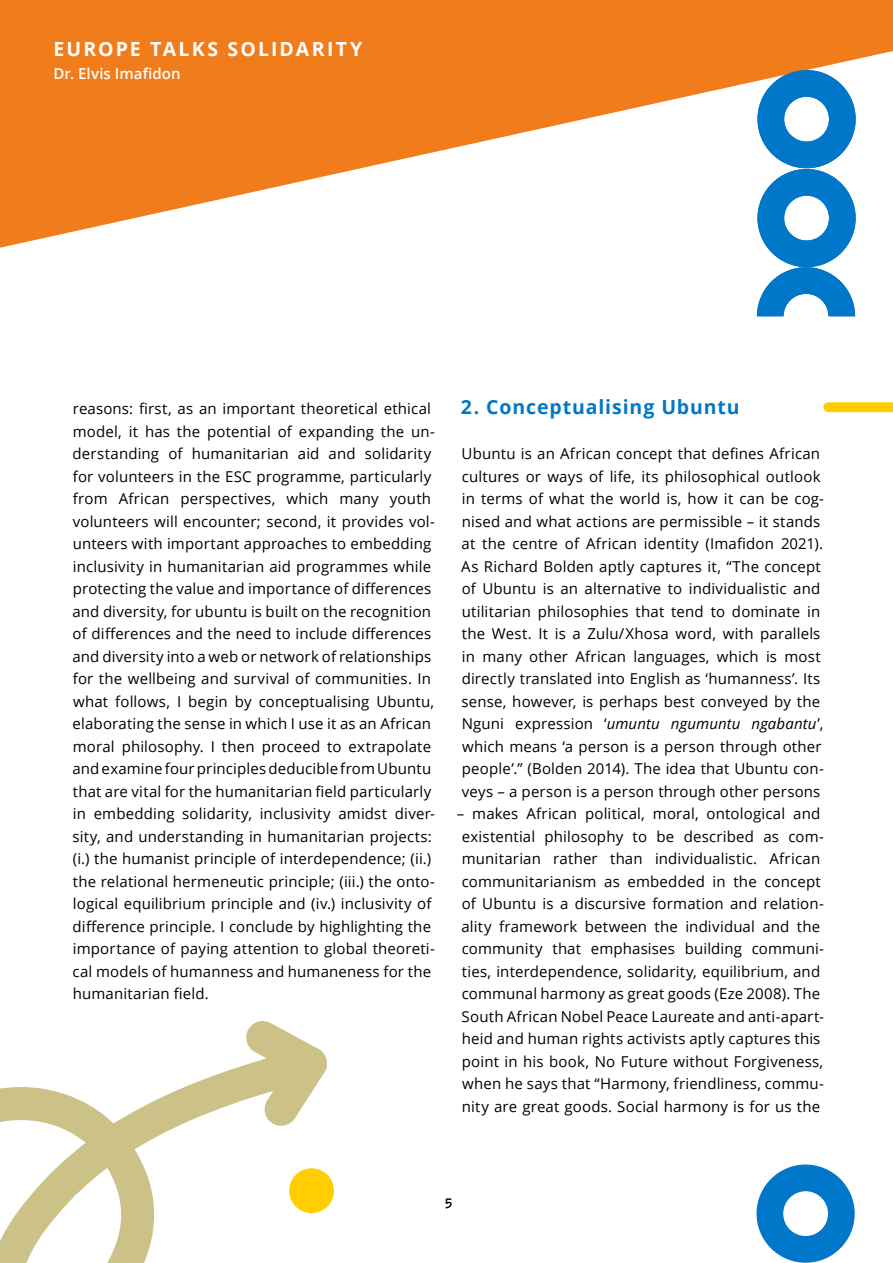
<style>
.page{position:relative;width:893px;height:1263px;background:#fff}
.page>*{position:absolute;margin:0;border:0;box-sizing:border-box;transform-origin:0 0}
.Fließtext{font:700 19.5px "Open Sans";letter-spacing:.045em;color:#0077c8}
.t1{font:700 19.5px "Open Sans";letter-spacing:.11em;color:#fff}
.Fließtext-2{font:15px/22.5px "Open Sans";letter-spacing:.01em;color:#000}
.t2{font:600 15px "Open Sans";letter-spacing:.01em;color:#fff}
.t3{font:700 15px "Pitch";color:#000}
.s1{font-style:italic}
</style>
<div class="page">
<svg style="left:756px;top:1164px;width:99px;height:99px"></svg>
<svg style="left:0;top:0;width:893px;height:248px;fill:#f17c1c"></svg>
<svg style="left:757px;top:70px;width:99px;height:246px"></svg>
<svg style="left:0;top:1074px;width:334px;height:189px"></svg>
<svg style="left:218px;top:1021px;width:116px;height:134px"></svg>
<svg style="left:823px;top:402px;width:70px;height:10px"></svg>
<h1 class="t1" style="left:54px;top:36px;width:310px">EUROPE TALKS SOLIDARITY</h1>
<p class="t2" style="left:54px;top:63px;width:129px">Dr. Elvis Imafidon</p>
<p class="Fließtext-2" style="left:72px;top:397px;width:364px">reasons: first, as an important theoretical ethical model, it has the potential of expanding the un&shy;derstanding of humanitarian aid and solidarity for volunteers in the ESC programme, particularly from African perspectives, which many youth volunteers will encounter; second, it provides vol&shy;unteers with important approaches to embedding inclusivity in humanitarian aid programmes while protecting the value and importance of differences and diversity, for ubuntu is built on the recognition of differences and the need to include differences and diversity into a web or network of relationships for the wellbeing and survival of communities. In what follows, I begin by conceptualising Ubuntu, elaborating the sense in which I use it as an African moral philosophy. I then proceed to extrapolate and examine four principles deducible from Ubuntu that are vital for the humanitarian field particularly in embedding solidarity, inclusivity amidst diver&shy;sity, and understanding in humanitarian projects: (i.) the humanist principle of interdependence; (ii.) the relational hermeneutic principle; (iii.) the onto&shy;logical equilibrium principle and (iv.) inclusivity of difference principle. I conclude by highlighting the importance of paying attention to global theoreti&shy;cal models of humanness and humaneness for the humanitarian field.</p>
<p class="Fließtext" style="left:461px;top:393px;width:280px">2. Conceptualising Ubuntu</p>
<p class="Fließtext-2" style="left:461px;top:442px;width:364px">Ubuntu is an African concept that defines African cultures or ways of life, its philosophical outlook in terms of what the world is, how it can be cog&shy;nised and what actions are permissible – it stands at the centre of African identity (Imafidon 2021).<br>As Richard Bolden aptly captures it, “The concept of Ubuntu is an alternative to individualistic and utilitarian philosophies that tend to dominate in the West. It is a Zulu/Xhosa word, with parallels in many other African languages, which is most directly translated into English as ‘humanness’. Its sense, however, is perhaps best conveyed by the Nguni expression ‘<span class="s1">umuntu ngumuntu ngabantu</span>’, which means ‘a person is a person through other people’.” (Bolden 2014). The idea that Ubuntu con&shy;veys – a person is a person through other persons</p>
<p class="Fließtext-2" style="left:457px;top:802px;width:369px;text-align:center">– makes African political, moral, ontological and existential philosophy to be described as com&shy;munitarian rather than individualistic. African communitarianism as embedded in the concept of Ubuntu is a discursive formation and relation&shy;ality framework between the individual and the community that emphasises building communi&shy;ties, interdependence, solidarity, equilibrium, and communal harmony as great goods (Eze 2008). The South African Nobel Peace Laureate and anti-apart&shy;heid and human rights activists aptly captures this point in his book, No Future without Forgiveness, when he says that “Harmony, friendliness, commu&shy;nity are great goods. Social harmony is for us the</p>
<p class="t3" style="left:444px;top:1192px;width:11px">5</p>
</div>
